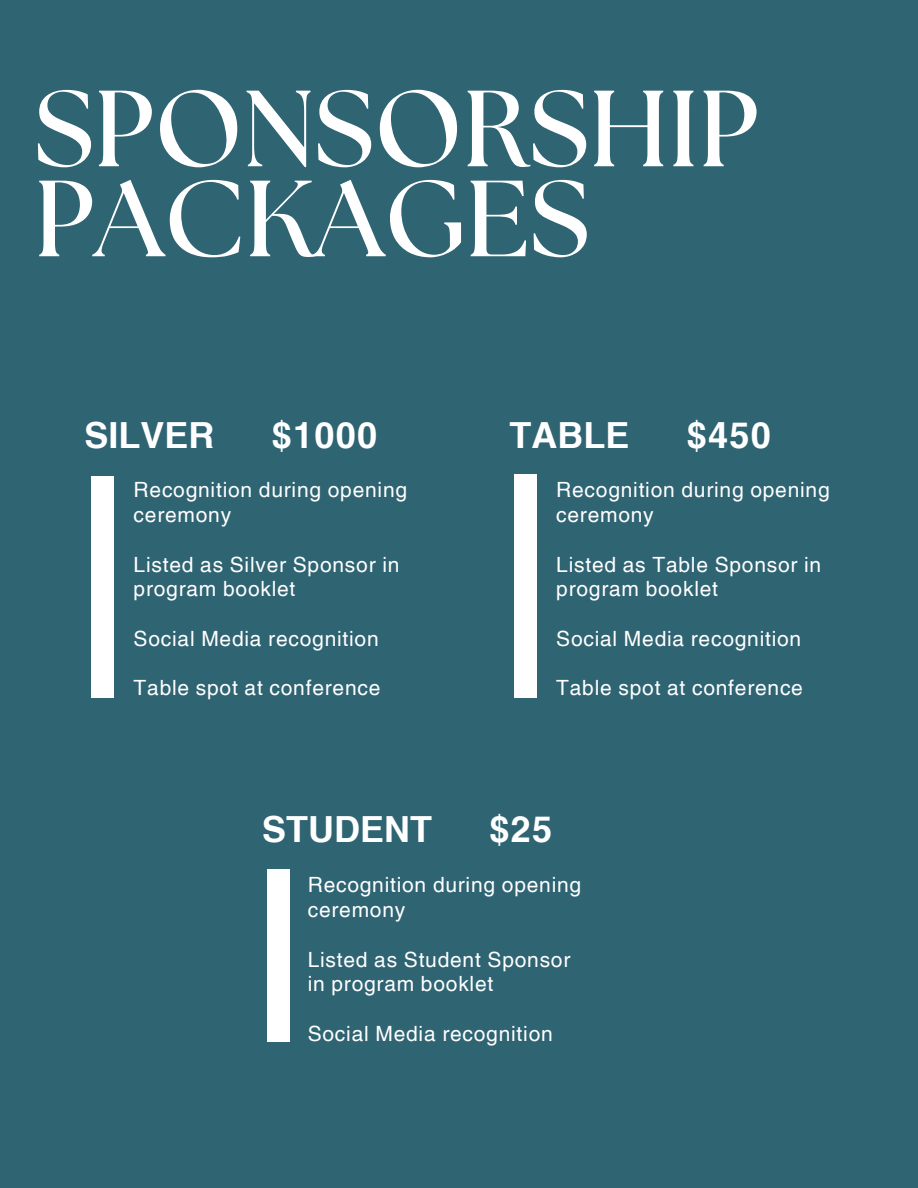
<style>
.page{position:relative;width:918px;height:1188px;background:#2f6473}
.page>*{position:absolute;margin:0;border:0;box-sizing:border-box;transform-origin:0 0}
.t1{font:700 108px/90px "The Seasons";color:#fff}
.t2{font:700 36px "Helvetica LT Thai";color:#fff}
.t3{font:21px/24.8px "Helvetica LT Thai";letter-spacing:.035em;color:#fff}
</style>
<div class="page">
<div style="left:91px;top:476px;width:22px;height:222px;background:#fff"></div>
<div style="left:268px;top:870px;width:22px;height:172px;background:#fff"></div>
<div style="left:514px;top:475px;width:22px;height:223px;background:#fff"></div>
<p class="t1" style="left:34px;top:89px;width:726px">SPONSORSHIP<br>PACKAGES</p>
<p class="t2" style="left:84px;top:414px;width:132px">SILVER</p>
<p class="t2" style="left:272px;top:414px;width:107px">$1000</p>
<p class="t3" style="left:134px;top:478px;width:275px">Recognition during opening ceremony</p>
<p class="t3" style="left:134px;top:552px;width:267px">Listed as Silver Sponsor in program booklet</p>
<p class="t3" style="left:134px;top:626px;width:247px">Social Media recognition</p>
<p class="t3" style="left:134px;top:676px;width:248px">Table spot at conference</p>
<p class="t2" style="left:509px;top:414px;width:121px">TABLE</p>
<p class="t2" style="left:687px;top:414px;width:86px">$450</p>
<p class="t3" style="left:556px;top:478px;width:275px">Recognition during opening ceremony</p>
<p class="t3" style="left:556px;top:552px;width:267px">Listed as Table Sponsor in program booklet</p>
<p class="t3" style="left:556px;top:626px;width:247px">Social Media recognition</p>
<p class="t3" style="left:556px;top:676px;width:248px">Table spot at conference</p>
<p class="t2" style="left:262px;top:809px;width:171px">STUDENT</p>
<p class="t2" style="left:489px;top:809px;width:64px">$25</p>
<p class="t3" style="left:308px;top:873px;width:275px">Recognition during opening ceremony</p>
<p class="t3" style="left:308px;top:947px;width:264px">Listed as Student Sponsor in program booklet</p>
<p class="t3" style="left:308px;top:1021px;width:247px">Social Media recognition</p>
</div>
